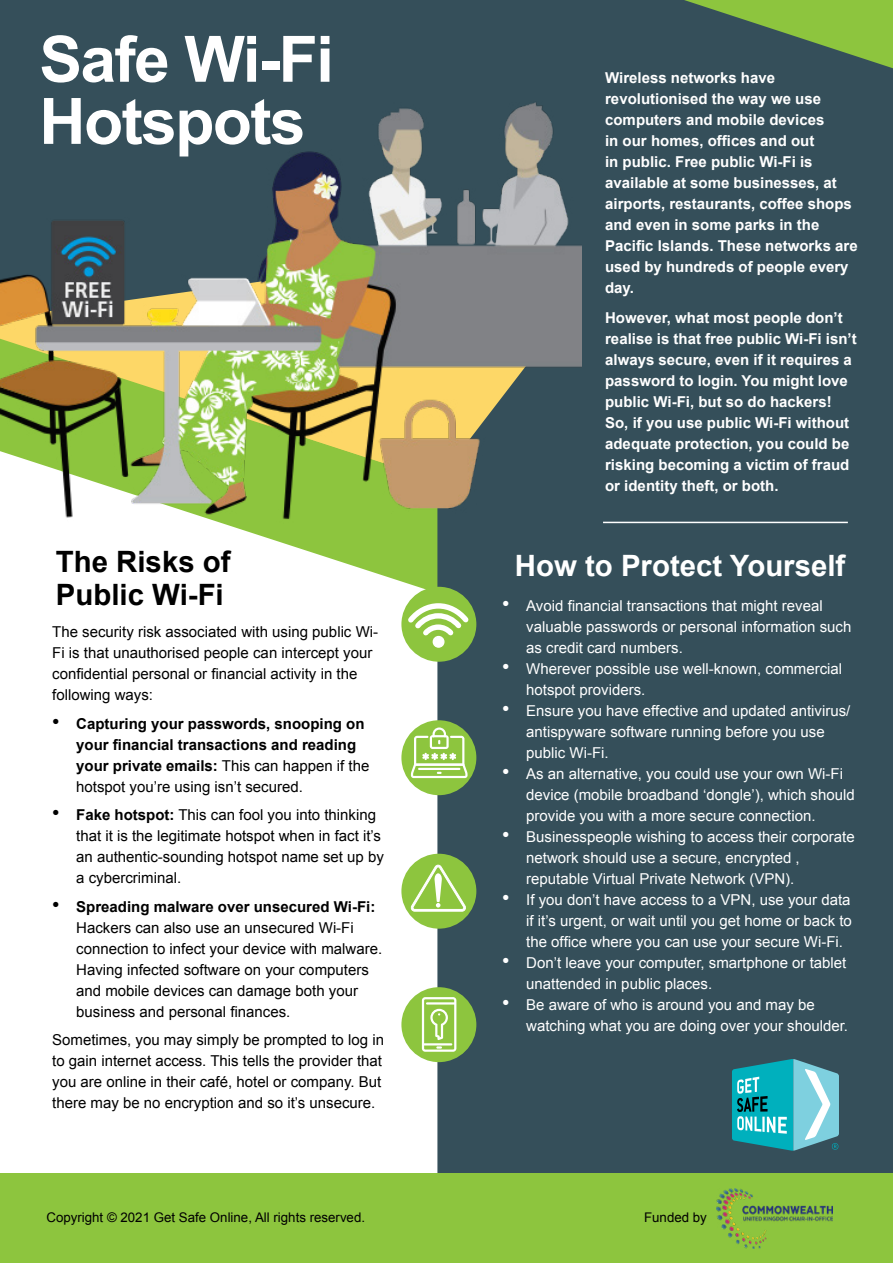
<style>
.page{position:relative;width:893px;height:1263px;background:#fff}
.page>*{position:absolute;margin:0;border:0;box-sizing:border-box;transform-origin:0 0}
.t1{font:700 64.05px/62.1px "Arial";letter-spacing:-.025em;color:#fff}
.t2{font:700 29.4px/33px "Arial";color:#000}
.t3{font:700 29.4px "Arial";color:#fff}
.t4{font:15px/21px "Arial";color:#fff}
.t5{font:15px/21px "Arial";color:#000}
.t6{font:700 15px/21px "Arial";color:#fff}
.t7{font:700 15px/21px "Arial";color:#000}
.t8{font:13.35px "Arial";color:#000}
.s1{font-size:21px}
.s2{font-weight:400;font-size:21px}
.s3{font-weight:400}
.s4{font-weight:700}
</style>
<div class="page">
<div style="left:0;top:0;width:893px;height:480px;background:#354f5a"></div>
<svg style="left:684px;top:0;width:209px;height:68px;background:#618a4b"></svg>
<svg style="left:243px;top:530px;width:194px;height:70px"></svg>
<div style="left:437px;top:480px;width:456px;height:693px;background:#354f5a"></div>
<div style="left:0;top:1173px;width:893px;height:90px;background:#8dc53e"></div>
<img style="left:0;top:44px;width:581px;height:486px">
<hr style="left:603px;top:522px;width:245px;height:1px;background:#fff">
<div style="left:401px;top:587px;width:75px;height:75px;background:#8dc53e;border-radius:50%"></div>
<div style="left:433px;top:636px;width:11px;height:11px;background:#fff;border-radius:50%"></div>
<div style="left:433px;top:636px;width:11px;height:12px;border:1px solid #fff;border-radius:50%"></div>
<svg style="left:403px;top:600px;width:70px;height:40px"></svg>
<div style="left:401px;top:720px;width:75px;height:75px;background:#8dc53e;border-radius:50%"></div>
<svg style="left:411px;top:727px;width:57px;height:51px"></svg>
<hr style="left:418px;top:768px;width:42px;height:2px;background:#fff">
<div style="left:401px;top:987px;width:75px;height:75px;background:#8dc53e;border-radius:50%"></div>
<svg style="left:422px;top:997px;width:34px;height:55px"></svg>
<div style="left:401px;top:854px;width:75px;height:75px;background:#8dc53e;border-radius:50%"></div>
<svg style="left:410px;top:864px;width:57px;height:48px"></svg>
<img style="left:716px;top:1188px;width:116px;height:61px">
<svg style="left:732px;top:1059px;width:107px;height:92px;background:#49b1bc"></svg>
<h1 class="t1" style="left:39px;top:30px;width:296px">Safe Wi-Fi<br>Hotspots</h1>
<p class="t6" style="left:605px;top:68px;width:254px">Wireless networks have revolutionised the way we use computers and mobile devices<br>in our homes, offices and out<br>in public. Free public Wi-Fi is available at some businesses, at airports, restaurants, coffee shops and even in some parks in the<br>Pacific Islands. These networks are used by hundreds of people every day.</p>
<p class="t6" style="left:605px;top:308px;width:253px">However, what most people don’t realise is that free public Wi-Fi isn’t always secure, even if it requires a password to login. You might love public Wi-Fi, but so do hackers!<br>So, if you use public Wi-Fi without adequate protection, you could be risking becoming a victim of fraud or identity theft, or both.</p>
<h2 class="t2" style="left:56px;top:546px;width:176px">The Risks of<br>Public Wi-Fi</h2>
<h2 class="t3" style="left:515px;top:546px;width:332px">How to Protect Yourself</h2>
<p class="t4" style="left:526px;top:595px;width:327px;text-indent:-24px"><span class="s1">•</span> Avoid financial transactions that might reveal valuable passwords or personal information such as credit card numbers.</p>
<p class="t4" style="left:526px;top:658px;width:317px;text-indent:-24px"><span class="s1">•</span> Wherever possible use well-known, commercial hotspot providers.</p>
<p class="t4" style="left:526px;top:700px;width:326px;text-indent:-24px"><span class="s1">•</span> Ensure you have effective and updated antivirus/ antispyware software running before you use public Wi-Fi.</p>
<p class="t4" style="left:526px;top:763px;width:330px;text-indent:-24px"><span class="s1">•</span> As an alternative, you could use your own Wi-Fi device (mobile broadband ‘dongle’), which should provide you with a more secure connection.</p>
<p class="t4" style="left:526px;top:826px;width:330px;text-indent:-24px"><span class="s1">•</span> Businesspeople wishing to access their corporate network should use a secure, encrypted , reputable Virtual Private Network (VPN).</p>
<p class="t4" style="left:526px;top:889px;width:327px;text-align:justify;text-indent:-24px"><span class="s1">•</span> If you don’t have access to a VPN, use your data if it’s urgent, or wait until you get home or back to the office where you can use your secure Wi-Fi.</p>
<p class="t4" style="left:526px;top:952px;width:322px;text-indent:-24px"><span class="s1">•</span> Don’t leave your computer, smartphone or tablet unattended in public places.</p>
<p class="t4" style="left:526px;top:994px;width:323px;text-indent:-24px"><span class="s1">•</span> Be aware of who is around you and may be watching what you are doing over your shoulder.</p>
<p class="t5" style="left:52px;top:621px;width:327px">The security risk associated with using public Wi-Fi is that unauthorised people can intercept your confidential personal or financial activity in the following ways:</p>
<p class="t7" style="left:76px;top:713px;width:295px;text-indent:-24px"><span class="s2">•</span> Capturing your passwords, snooping on your financial transactions and reading your private emails: <span class="s3">This can happen if the hotspot you’re using isn’t secured.</span></p>
<p class="t5" style="left:76px;top:804px;width:309px;text-indent:-24px"><span class="s1">•</span> <span class="s4">Fake hotspot:</span> This can fool you into thinking that it is the legitimate hotspot when in fact it’s an authentic-sounding hotspot name set up by a cybercriminal.</p>
<p class="t5" style="left:76px;top:896px;width:307px;text-indent:-24px"><span class="s1">•</span> <span class="s4">Spreading malware over unsecured Wi-Fi:<br></span>Hackers can also use an unsecured Wi-Fi connection to infect your device with malware.<br>Having infected software on your computers and mobile devices can damage both your business and personal finances.</p>
<p class="t5" style="left:52px;top:1029px;width:333px">Sometimes, you may simply be prompted to log in to gain internet access. This tells the provider that you are online in their café, hotel or company. But there may be no encryption and so it’s unsecure.</p>
<p class="t8" style="left:46px;top:1208px;width:320px">Copyright © 2021 Get Safe Online, All rights reserved.</p>
<p class="t8" style="left:644px;top:1208px;width:64px">Funded by</p>
</div>
